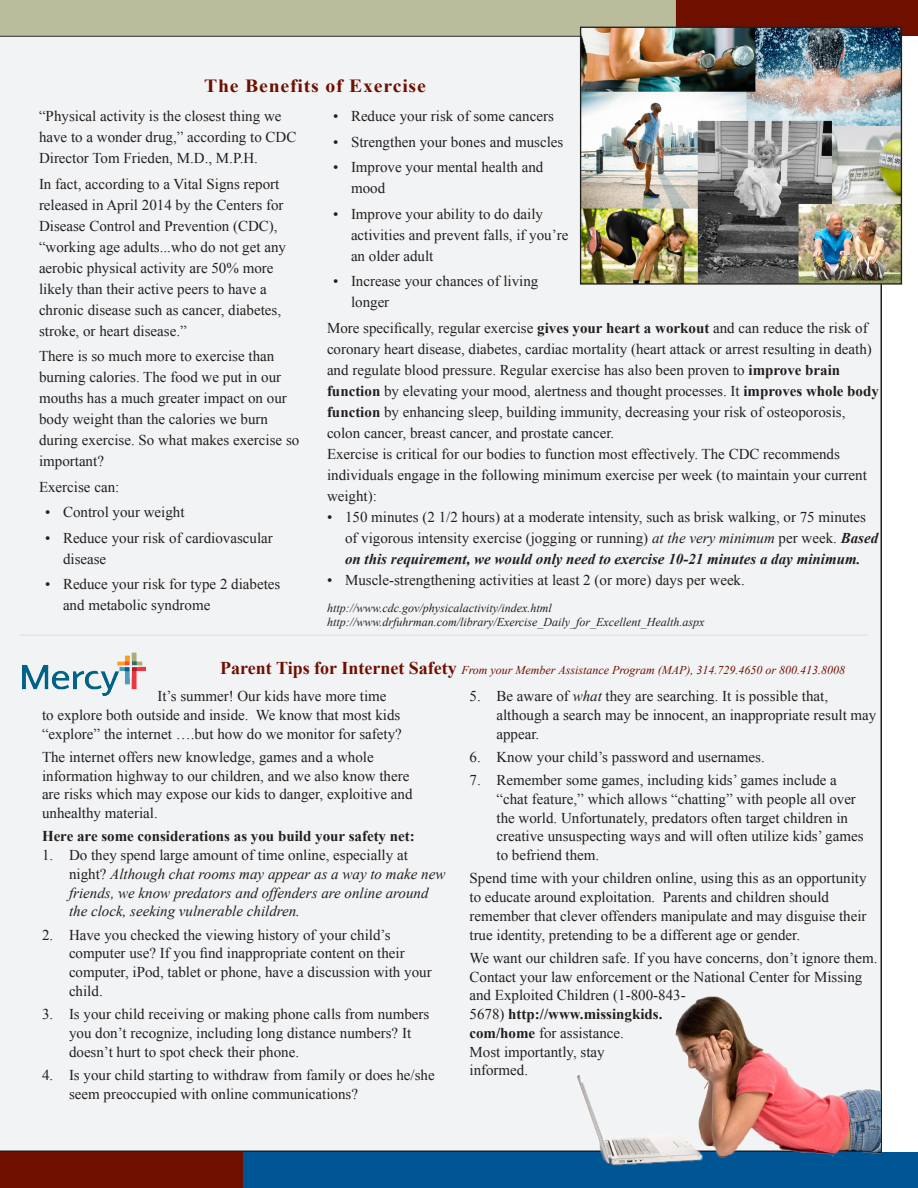
<style>
.page{position:relative;width:918px;height:1188px;background:#fff}
.page>*{position:absolute;margin:0;border:0;box-sizing:border-box;transform-origin:0 0}
.t1{font:700 18.6px "Times New Roman";letter-spacing:.04em;color:#6f0f00;scale:1.07 1}
.t2{font:15px/21px "Times New Roman";color:#231f20}
.t3{font:italic 15px/18.8px "Times New Roman";color:#231f20}
.t4{font:700 15px "Times New Roman";color:#231f20}
.t5{font:italic 12px "Times New Roman";color:#231f20}
.t6{font:italic 12px "Times New Roman";color:#6f0f00}
.s1{font-weight:700}
.s2{font-style:italic}
.s3{font-weight:700;font-style:italic}
.s4{font-weight:700;font-style:normal;font-size:18px}
.s5{font-style:normal}
</style>
<div class="page">
<div style="left:0;top:36px;width:882px;height:1116px;background:#f2f3f4"></div>
<svg style="left:0;top:0;width:918px;height:36px"></svg>
<div style="left:0;top:1152px;width:243px;height:36px;background:#6f0f00"></div>
<div style="left:244px;top:1153px;width:673px;height:34px;background:#005594"></div>
<div style="left:243px;top:1152px;width:675px;height:36px;border:2px solid #005594"></div>
<hr style="left:20px;top:635px;width:848px;height:1px;background:#dcdddf">
<img style="left:22px;top:652px;width:124px;height:44px">
<img style="left:582px;top:29px;width:318px;height:254px">
<div style="left:580px;top:27px;width:322px;height:258px;border:1px solid #231f20"></div>
<img style="left:549px;top:974px;width:331px;height:214px">
<p class="t1" style="left:204px;top:73px;width:209px">The Benefits of Exercise</p>
<p class="t2" style="left:39px;top:105px;width:259px">“Physical activity is the closest thing we have to a wonder drug,” according to CDC<br>Director Tom Frieden, M.D., M.P.H.</p>
<p class="t2" style="left:39px;top:173px;width:249px">In fact, according to a Vital Signs report released in April 2014 by the Centers for Disease Control and Prevention (CDC), “working age adults...who do not get any aerobic physical activity are 50% more likely than their active peers to have a chronic disease such as cancer, diabetes, stroke, or heart disease.”</p>
<p class="t2" style="left:39px;top:345px;width:262px">There is so much more to exercise than burning calories. The food we put in our mouths has a much greater impact on our body weight than the calories we burn during exercise. So what makes exercise so important?</p>
<p class="t2" style="left:39px;top:476px;width:82px">Exercise can:</p>
<p class="t2" style="left:45px;top:501px;width:141px">• Control your weight</p>
<p class="t2" style="left:63px;top:527px;width:211px;text-indent:-18px">• Reduce your risk of cardiovascular disease</p>
<p class="t2" style="left:63px;top:573px;width:219px;text-indent:-18px">• Reduce your risk for type 2 diabetes and metabolic syndrome</p>
<p class="t2" style="left:333px;top:105px;width:222px">• Reduce your risk of some cancers</p>
<p class="t2" style="left:333px;top:131px;width:232px">• Strengthen your bones and muscles</p>
<p class="t2" style="left:351px;top:156px;width:194px;text-indent:-18px">• Improve your mental health and mood</p>
<p class="t2" style="left:351px;top:203px;width:219px;text-indent:-18px">• Improve your ability to do daily activities and prevent falls, if you’re an older adult</p>
<p class="t2" style="left:351px;top:270px;width:189px;text-indent:-18px">• Increase your chances of living longer</p>
<p class="t2" style="left:327px;top:317px;width:553px">More specifically, regular exercise <span class="s1">gives your heart a workout</span> and can reduce the risk of coronary heart disease, diabetes, cardiac mortality (heart attack or arrest resulting in death) and regulate blood pressure. Regular exercise has also been proven to <span class="s1">improve brain function</span> by elevating your mood, alertness and thought processes. It <span class="s1">improves whole body function</span> by enhancing sleep, building immunity, decreasing your risk of osteoporosis, colon cancer, breast cancer, and prostate cancer.</p>
<p class="t2" style="left:327px;top:443px;width:541px">Exercise is critical for our bodies to function most effectively. The CDC recommends individuals engage in the following minimum exercise per week (to maintain your current weight):</p>
<p class="t2" style="left:345px;top:506px;width:535px;text-indent:-18px">• 150 minutes (2 1/2 hours) at a moderate intensity, such as brisk walking, or 75 minutes of vigorous intensity exercise (jogging or running) <span class="s2">at the very minimum</span> per week. <span class="s3">Based on this requirement, we would only need to exercise 10-21 minutes a day minimum.</span></p>
<p class="t2" style="left:327px;top:569px;width:419px">• Muscle-strengthening activities at least 2 (or more) days per week.</p>
<p class="t5" style="left:327px;top:599px;width:226px">http://www.cdc.gov/physicalactivity/index.html</p>
<p class="t5" style="left:327px;top:614px;width:379px">http://www.drfuhrman.com/library/Exercise_Daily_for_Excellent_Health.aspx</p>
<p class="t6" style="left:220px;top:661px;width:627px"><span class="s4">Parent Tips for Internet Safety</span> From your Member Assistance Program (MAP), 314.729.4650 or 800.413.8008</p>
<p class="t2" style="left:496px;top:687px;width:381px;line-height:18.8px;text-indent:-27px">5. Be aware of <span class="s2">what</span> they are searching. It is possible that, although a search may be innocent, an inappropriate result may appear.</p>
<p class="t2" style="left:470px;top:746px;width:297px">6. Know your child’s password and usernames.</p>
<p class="t2" style="left:496px;top:771px;width:369px;line-height:18.8px;text-indent:-27px">7. Remember some games, including kids’ games include a “chat feature,” which allows “chatting” with people all over the world. Unfortunately, predators often target children in creative unsuspecting ways and will often utilize kids’ games to befriend them.</p>
<p class="t2" style="left:470px;top:869px;width:399px;line-height:18.8px">Spend time with your children online, using this as an opportunity to educate around exploitation. Parents and children should remember that clever offenders manipulate and may disguise their true identity, pretending to be a different age or gender.</p>
<p class="t2" style="left:470px;top:948px;width:410px;line-height:18.8px">We want our children safe. If you have concerns, don’t ignore them.<br>Contact your law enforcement or the National Center for Missing and Exploited Children (1-800-843-<br>5678) <span class="s1">http://www.missingkids.<br>com/home</span> for assistance.<br>Most importantly, stay<br>informed.</p>
<p class="t2" style="left:42px;top:687px;width:361px;line-height:18.8px;text-indent:115px">It’s summer! Our kids have more time to explore both outside and inside. We know that most kids “explore” the internet ….but how do we monitor for safety?</p>
<p class="t2" style="left:42px;top:747px;width:372px;line-height:18.8px">The internet offers new knowledge, games and a whole information highway to our children, and we also know there are risks which may expose our kids to danger, exploitive and unhealthy material.</p>
<p class="t4" style="left:42px;top:826px;width:374px">Here are some considerations as you build your safety net:</p>
<p class="t3" style="left:69px;top:845px;width:378px;text-indent:-27px"><span class="s5">1. Do they spend large amount of time online, especially at night?</span> Although chat rooms may appear as a way to make new friends, we know predators and offenders are online around the clock, seeking vulnerable children.</p>
<p class="t2" style="left:69px;top:925px;width:364px;line-height:18.8px;text-indent:-27px">2. Have you checked the viewing history of your child’s computer use? If you find inappropriate content on their computer, iPod, tablet or phone, have a discussion with your child.</p>
<p class="t2" style="left:69px;top:1005px;width:362px;line-height:18.8px;text-indent:-27px">3. Is your child receiving or making phone calls from numbers you don’t recognize, including long distance numbers? It doesn’t hurt to spot check their phone.</p>
<p class="t2" style="left:69px;top:1065px;width:367px;line-height:18.8px;text-indent:-27px">4. Is your child starting to withdraw from family or does he/she seem preoccupied with online communications?</p>
</div>
